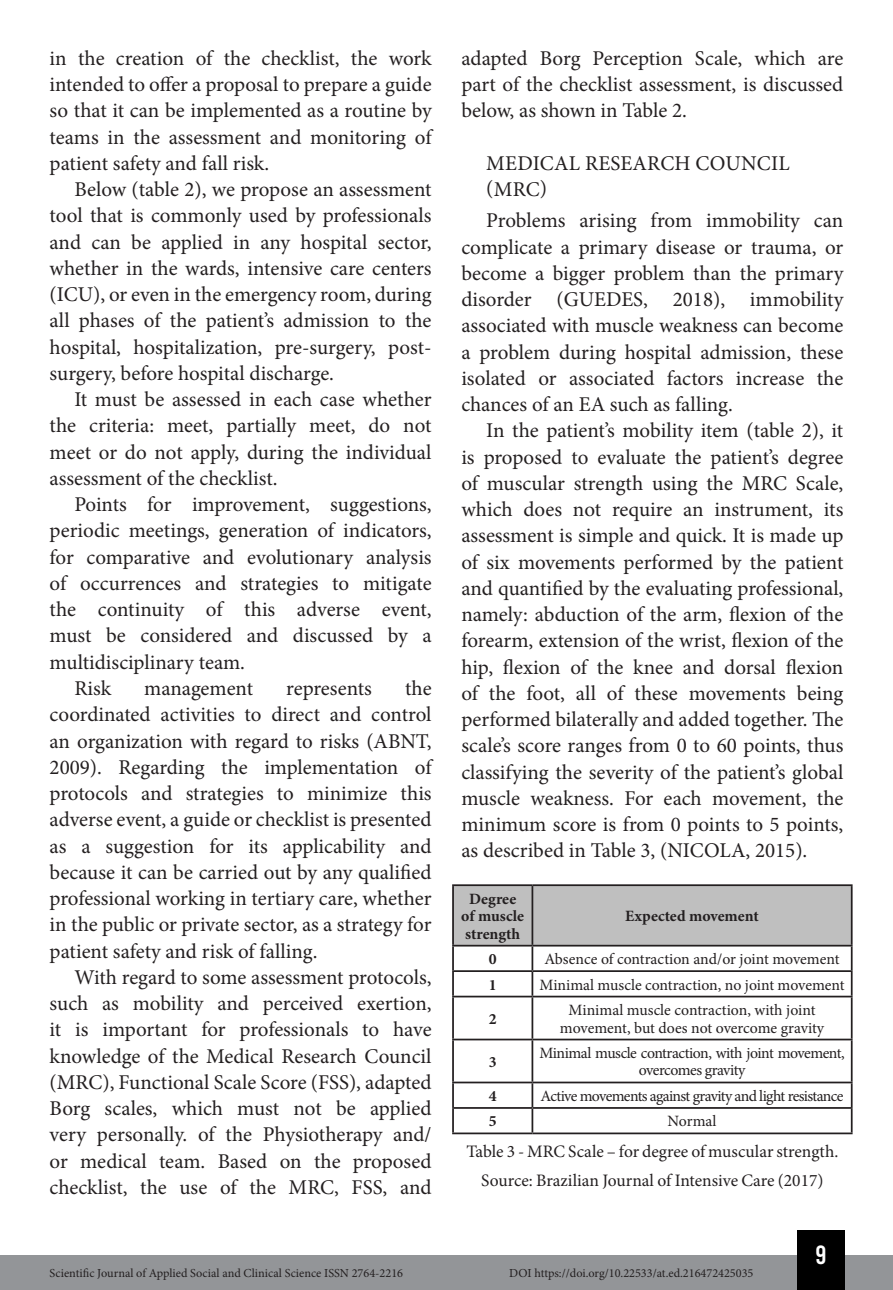
<style>
.page{position:relative;width:893px;height:1290px;background:#fff}
.page>*{position:absolute;margin:0;border:0;box-sizing:border-box;transform-origin:0 0}
.t1{font:26.25px "Bebas Kai";color:#fff}
.TXT{font:21px/26.2px "Minion Pro";letter-spacing:-.005em;color:#231f20;text-align:justify}
.SUB{font:21px/26.2px "Minion Pro";letter-spacing:.01em;color:#231f20}
.Info_Imagem{font:17.5px "Minion Pro";color:#231f20}
.Tabela{font:15.75px/17.5px "Minion Pro";letter-spacing:-.015em;color:#231f20;text-align:center}
.Tabela-2{font:15.75px "Minion Pro";letter-spacing:-.045em;color:#231f20}
.Tabela-3{font:700 15.75px/17.5px "Minion Pro";color:#231f20;text-align:center}
.t2{font:12.25px "Minion Pro";color:#231f20}
</style>
<div class="page">
<div style="left:0;top:1255px;width:893px;height:35px;background:#939598"></div>
<div style="left:797px;top:1230px;width:48px;height:60px;background:#000"></div>
<div style="left:454px;top:886px;width:397px;height:59px;background:#bfbfbf"></div>
<hr style="left:452px;top:884px;width:80px;height:2px;background:#231f20">
<hr style="left:452px;top:886px;width:2px;height:59px;background:#231f20">
<hr style="left:532px;top:884px;width:321px;height:2px;background:#231f20">
<hr style="left:531px;top:886px;width:2px;height:59px;background:#231f20">
<hr style="left:851px;top:886px;width:2px;height:59px;background:#231f20">
<hr style="left:452px;top:945px;width:80px;height:1px;background:#231f20">
<hr style="left:452px;top:946px;width:2px;height:24px;background:#231f20">
<hr style="left:532px;top:945px;width:321px;height:1px;background:#231f20">
<hr style="left:531px;top:946px;width:2px;height:24px;background:#231f20">
<hr style="left:851px;top:946px;width:2px;height:24px;background:#231f20">
<hr style="left:452px;top:970px;width:80px;height:2px;background:#231f20">
<hr style="left:452px;top:972px;width:2px;height:24px;background:#231f20">
<hr style="left:532px;top:970px;width:321px;height:2px;background:#231f20">
<hr style="left:531px;top:972px;width:2px;height:24px;background:#231f20">
<hr style="left:851px;top:972px;width:2px;height:24px;background:#231f20">
<hr style="left:452px;top:996px;width:80px;height:1px;background:#231f20">
<hr style="left:452px;top:997px;width:2px;height:41px;background:#231f20">
<hr style="left:532px;top:996px;width:321px;height:1px;background:#231f20">
<hr style="left:531px;top:997px;width:2px;height:41px;background:#231f20">
<hr style="left:851px;top:997px;width:2px;height:41px;background:#231f20">
<hr style="left:452px;top:1038px;width:80px;height:2px;background:#231f20">
<hr style="left:452px;top:1040px;width:2px;height:41px;background:#231f20">
<hr style="left:532px;top:1038px;width:321px;height:2px;background:#231f20">
<hr style="left:531px;top:1040px;width:2px;height:41px;background:#231f20">
<hr style="left:851px;top:1040px;width:2px;height:41px;background:#231f20">
<hr style="left:452px;top:1081px;width:80px;height:2px;background:#231f20">
<hr style="left:452px;top:1083px;width:2px;height:24px;background:#231f20">
<hr style="left:532px;top:1081px;width:321px;height:2px;background:#231f20">
<hr style="left:531px;top:1083px;width:2px;height:24px;background:#231f20">
<hr style="left:851px;top:1083px;width:2px;height:24px;background:#231f20">
<hr style="left:452px;top:1107px;width:80px;height:2px;background:#231f20">
<hr style="left:452px;top:1109px;width:2px;height:23px;background:#231f20">
<hr style="left:532px;top:1107px;width:321px;height:2px;background:#231f20">
<hr style="left:531px;top:1109px;width:2px;height:23px;background:#231f20">
<hr style="left:851px;top:1109px;width:2px;height:23px;background:#231f20">
<hr style="left:452px;top:1132px;width:80px;height:2px;background:#231f20">
<hr style="left:532px;top:1132px;width:321px;height:2px;background:#231f20">
<p class="TXT" style="left:50px;top:45px;width:384px">in the creation of the checklist, the work intended to offer a proposal to prepare a guide so that it can be implemented as a routine by teams in the assessment and monitoring of patient safety and fall risk.</p>
<p class="TXT" style="left:50px;top:176px;width:383px;text-indent:25px">Below (table 2), we propose an assessment tool that is commonly used by professionals and can be applied in any hospital sector, whether in the wards, intensive care centers (ICU), or even in the emergency room, during all phases of the patient’s admission to the hospital, hospitalization, pre-surgery, post&shy;surgery, before hospital discharge.</p>
<p class="TXT" style="left:50px;top:386px;width:383px;text-indent:25px">It must be assessed in each case whether the criteria: meet, partially meet, do not meet or do not apply, during the individual assessment of the checklist.</p>
<p class="TXT" style="left:50px;top:491px;width:383px;text-indent:25px">Points for improvement, suggestions, periodic meetings, generation of indicators, for comparative and evolutionary analysis of occurrences and strategies to mitigate the continuity of this adverse event, must be considered and discussed by a multidisciplinary team.</p>
<p class="TXT" style="left:74px;top:675px;width:38px">Risk</p>
<p class="TXT" style="left:144px;top:675px;width:110px">management</p>
<p class="TXT" style="left:286px;top:675px;width:87px">represents</p>
<p class="TXT" style="left:50px;top:675px;width:384px;text-indent:355px">the coordinated activities to direct and control an organization with regard to risks (ABNT, 2009). Regarding the implementation of protocols and strategies to minimize this adverse event, a guide or checklist is presented as a suggestion for its applicability and because it can be carried out by any qualified professional working in tertiary care, whether in the public or private sector, as a strategy for patient safety and risk of falling.</p>
<p class="TXT" style="left:50px;top:964px;width:383px;text-indent:25px">With regard to some assessment protocols, such as mobility and perceived exertion, it is important for professionals to have knowledge of the Medical Research Council (MRC), Functional Scale Score (FSS), adapted Borg scales, which must not be applied very personally. of the Physiotherapy and/ or medical team. Based on the proposed checklist, the use of the MRC, FSS, and</p>
<p class="TXT" style="left:461px;top:45px;width:384px">adapted Borg Perception Scale, which are part of the checklist assessment, is discussed below, as shown in Table 2.</p>
<p class="SUB" style="left:486px;top:150px;width:305px">MEDICAL RESEARCH COUNCIL (MRC)</p>
<p class="TXT" style="left:461px;top:208px;width:384px;text-indent:25px">Problems arising from immobility can complicate a primary disease or trauma, or become a bigger problem than the primary disorder (GUEDES, 2018), immobility associated with muscle weakness can become a problem during hospital admission, these isolated or associated factors increase the chances of an EA such as falling.</p>
<p class="TXT" style="left:461px;top:418px;width:384px;text-indent:25px">In the patient’s mobility item (table 2), it is proposed to evaluate the patient’s degree of muscular strength using the MRC Scale, which does not require an instrument, its assessment is simple and quick. It is made up of six movements performed by the patient and quantified by the evaluating professional, namely: abduction of the arm, flexion of the forearm, extension of the wrist, flexion of the hip, flexion of the knee and dorsal flexion of the foot, all of these movements being performed bilaterally and added together. The scale’s score ranges from 0 to 60 points, thus classifying the severity of the patient’s global muscle weakness. For each movement, the minimum score is from 0 points to 5 points, as described in Table 3, (NICOLA, 2015).</p>
<p class="Tabela-3" style="left:461px;top:890px;width:64px">Degree of muscle strength</p>
<p class="Tabela-3" style="left:625px;top:907px;width:135px">Expected movement</p>
<p class="Tabela-3" style="left:489px;top:950px;width:9px">0</p>
<p class="Tabela" style="left:544px;top:950px;width:297px">Absence of contraction and/or joint movement</p>
<p class="Tabela-3" style="left:489px;top:975px;width:9px">1</p>
<p class="Tabela" style="left:539px;top:976px;width:307px">Minimal muscle contraction, no joint movement</p>
<p class="Tabela-3" style="left:489px;top:1010px;width:9px">2</p>
<p class="Tabela" style="left:560px;top:1001px;width:266px">Minimal muscle contraction, with joint movement, but does not overcome gravity</p>
<p class="Tabela-3" style="left:489px;top:1053px;width:9px">3</p>
<p class="Tabela" style="left:539px;top:1044px;width:307px">Minimal muscle contraction, with joint movement, overcomes gravity</p>
<p class="Tabela-3" style="left:489px;top:1087px;width:9px">4</p>
<p class="Tabela-2" style="left:540px;top:1085px;width:305px">Active movements against gravity and light resistance</p>
<p class="Tabela-3" style="left:489px;top:1112px;width:9px">5</p>
<p class="Tabela" style="left:668px;top:1112px;width:50px">Normal</p>
<p class="Info_Imagem" style="left:466px;top:1139px;width:373px">Table 3 - MRC Scale – for degree of muscular strength.</p>
<p class="Info_Imagem" style="left:481px;top:1169px;width:344px">Source: Brazilian Journal of Intensive Care (2017)</p>
<p class="t1" style="left:815px;top:1241px;width:13px">9</p>
<p class="t2" style="left:50px;top:1265px;width:355px">Scientific Journal of Applied Social and Clinical Science ISSN 2764-2216</p>
<p class="t2" style="left:509px;top:1265px;width:246px">DOI https://doi.org/10.22533/at.ed.216472425035</p>
</div>
